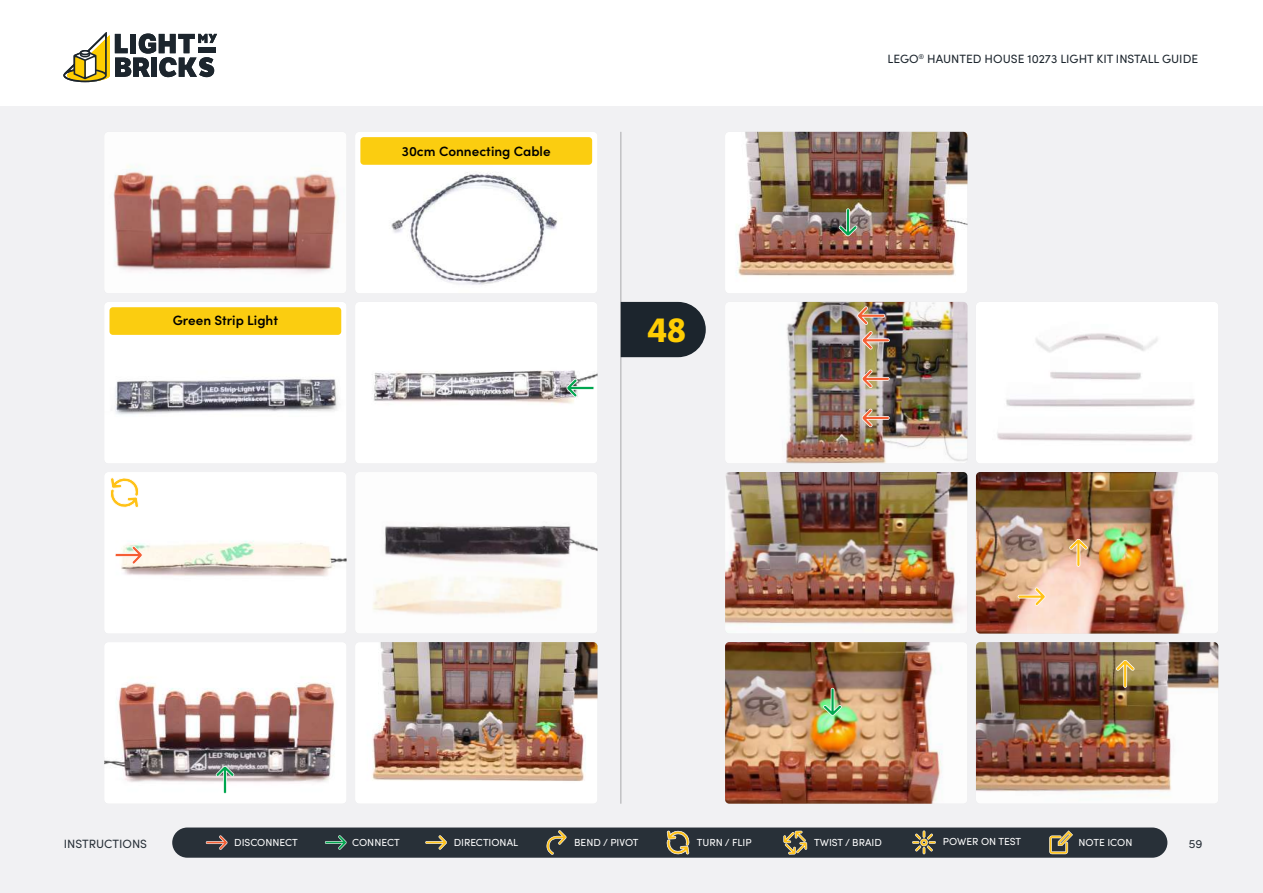
<style>
.page{position:relative;width:1263px;height:893px;background:#fff}
.page>*{position:absolute;margin:0;border:0;box-sizing:border-box;transform-origin:0 0}
.t1{font:700 33px "LFT Etica";color:#ffcd03}
.t2{font:600 13.5px "Sofia Pro";color:#000}
.t3{font:12px "Sofia Pro";color:#1c252d}
.t4{font:12px "Sofia Pro";color:#283038}
.t5{font:10.2px "Sofia Pro";color:#fff}
</style>
<div class="page">
<div style="left:0;top:106px;width:1263px;height:787px;background:#f1f1f3"></div>
<hr style="left:621px;top:132px;width:1px;height:672px;background:#000">
<div style="left:172px;top:827px;width:995px;height:31px;background:#283038;border-radius:15px"></div>
<svg style="left:783px;top:831px;width:24px;height:23px"></svg>
<svg style="left:206px;top:835px;width:22px;height:15px"></svg>
<svg style="left:325px;top:835px;width:22px;height:15px"></svg>
<svg style="left:425px;top:835px;width:22px;height:15px"></svg>
<svg style="left:546px;top:830px;width:21px;height:25px"></svg>
<svg style="left:1049px;top:830px;width:24px;height:24px"></svg>
<svg style="left:912px;top:830px;width:24px;height:24px"></svg>
<svg style="left:666px;top:830px;width:24px;height:25px"></svg>
<svg style="left:63px;top:32px;width:154px;height:50px"></svg>
<svg style="left:621px;top:302px;width:85px;height:55px;background:#2b333b"></svg>
<img style="left:105px;top:132px;width:241px;height:161px">
<img style="left:725px;top:132px;width:242px;height:161px">
<img style="left:976px;top:302px;width:242px;height:161px">
<img style="left:976px;top:472px;width:242px;height:162px">
<img style="left:976px;top:642px;width:242px;height:161px">
<img style="left:725px;top:472px;width:242px;height:161px">
<img style="left:726px;top:302px;width:241px;height:161px">
<img style="left:104px;top:643px;width:242px;height:160px">
<img style="left:725px;top:642px;width:242px;height:162px">
<svg style="left:861px;top:409px;width:29px;height:18px"></svg>
<svg style="left:1018px;top:587px;width:28px;height:19px"></svg>
<img style="left:105px;top:472px;width:242px;height:161px">
<img style="left:356px;top:472px;width:241px;height:161px">
<img style="left:355px;top:302px;width:242px;height:161px">
<svg style="left:115px;top:546px;width:28px;height:18px"></svg>
<svg style="left:109px;top:476px;width:31px;height:33px"></svg>
<img style="left:105px;top:302px;width:241px;height:161px">
<div style="left:109px;top:307px;width:232px;height:28px;background:#fbcd10;border-radius:3px"></div>
<svg style="left:566px;top:379px;width:28px;height:18px"></svg>
<img style="left:355px;top:132px;width:242px;height:161px">
<div style="left:360px;top:137px;width:232px;height:28px;background:#fbcd10;border-radius:3px"></div>
<img style="left:355px;top:642px;width:242px;height:161px">
<svg style="left:216px;top:766px;width:18px;height:28px"></svg>
<svg style="left:839px;top:208px;width:18px;height:29px"></svg>
<svg style="left:861px;top:370px;width:29px;height:18px"></svg>
<svg style="left:857px;top:306px;width:28px;height:19px"></svg>
<svg style="left:862px;top:331px;width:28px;height:19px"></svg>
<svg style="left:1069px;top:539px;width:19px;height:28px"></svg>
<svg style="left:823px;top:688px;width:19px;height:28px"></svg>
<svg style="left:1116px;top:660px;width:18px;height:28px"></svg>
<h2 class="t2" style="left:173px;top:311px;width:107px">Green Strip Light</h2>
<h2 class="t2" style="left:402px;top:141px;width:150px">30cm Connecting Cable</h2>
<h1 class="t1" style="left:647px;top:310px;width:40px">48</h1>
<p class="t3" style="left:887px;top:50px;width:312px">LEGO<sup>®</sup> HAUNTED HOUSE 10273 LIGHT KIT INSTALL GUIDE</p>
<p class="t4" style="left:64px;top:835px;width:85px">INSTRUCTIONS</p>
<p class="t5" style="left:234px;top:835px;width:65px">DISCONNECT</p>
<p class="t5" style="left:352px;top:835px;width:49px">CONNECT</p>
<p class="t5" style="left:454px;top:835px;width:66px">DIRECTIONAL</p>
<p class="t5" style="left:574px;top:835px;width:66px">BEND / PIVOT</p>
<p class="t5" style="left:697px;top:835px;width:56px">TURN / FLIP</p>
<p class="t5" style="left:814px;top:835px;width:69px">TWIST / BRAID</p>
<p class="t5" style="left:943px;top:834px;width:80px">POWER ON TEST</p>
<p class="t5" style="left:1078px;top:835px;width:55px">NOTE ICON</p>
<p class="t4" style="left:1189px;top:835px;width:15px">59</p>
</div>
